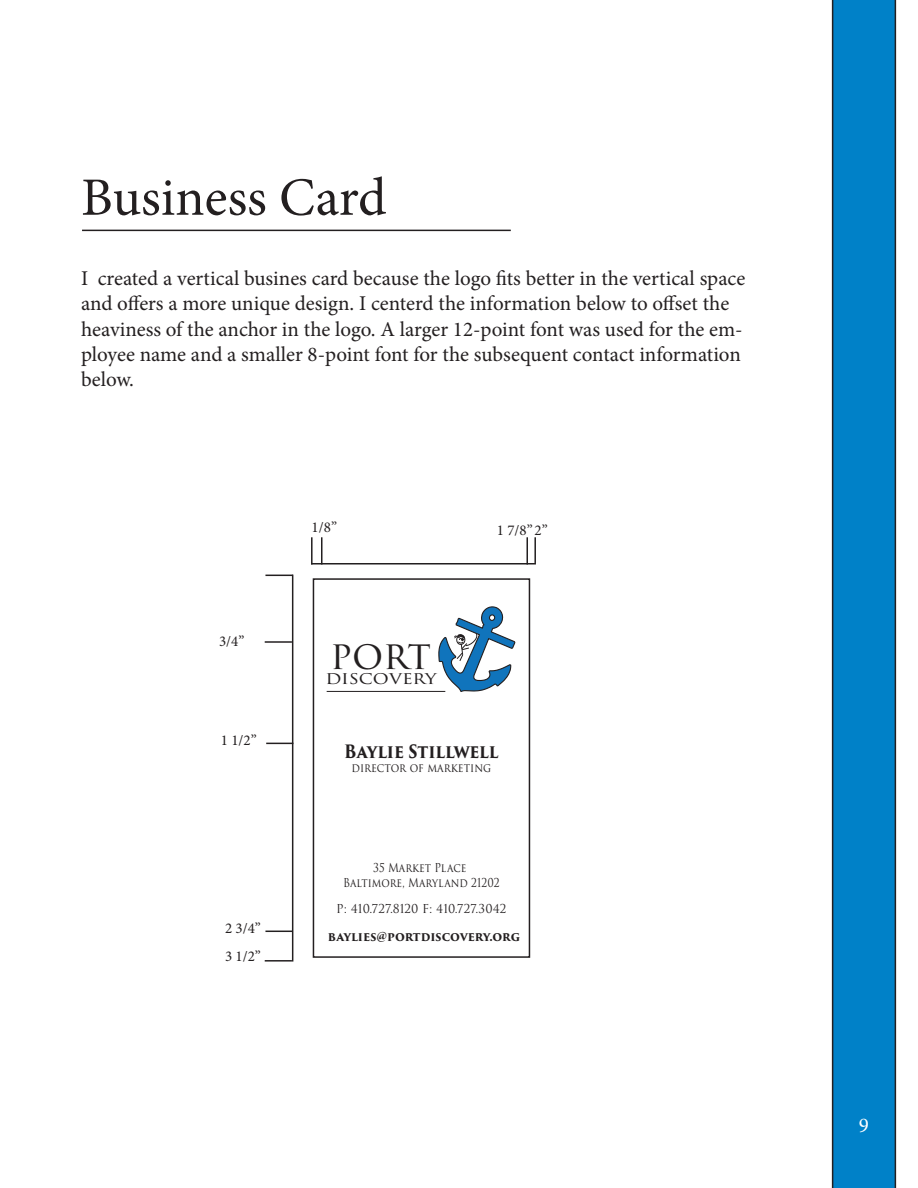
<style>
.page{position:relative;width:918px;height:1188px;background:#fff}
.page>*{position:absolute;margin:0;border:0;box-sizing:border-box;transform-origin:0 0}
.t1{font:54px "Minion Pro";letter-spacing:-.005em;color:#231f20}
.t2{font:38.55px "Trajan Pro 3";color:#231f20}
.t3{font:21px/25.2px "Minion Pro";color:#231f20}
.t4{font:21px "Minion Pro";color:#fff}
.t5{font:700 18px "Trajan Pro 3";letter-spacing:-.015em;color:#231f20;scale:.88 1}
.t6{font:16.95px "Trajan Pro 3";letter-spacing:-.015em;color:#231f20;scale:1.17 1}
.t7{font:15px "Minion Pro";color:#231f20}
.t8{font:12px/14.4px "Trajan Pro 3";color:#231f20;text-align:center;scale:.86 1}
.t9{font:12px "Trajan Pro 3";color:#231f20}
.t10{font:700 12px "Trajan Pro 3";letter-spacing:-.005em;color:#231f20;scale:.95 1}
.t11{font:12px "Trajan Pro 3";color:#231f20;scale:.88 1}
</style>
<div class="page">
<div style="left:832px;top:0;width:64px;height:1188px;background:#0081c8"></div>
<hr style="left:311px;top:563px;width:225px;height:2px;background:#231f20">
<hr style="left:311px;top:537px;width:2px;height:28px;background:#231f20">
<svg style="left:321px;top:537px;width:1px;height:28px"></svg>
<hr style="left:526px;top:537px;width:2px;height:28px;background:#231f20">
<hr style="left:292px;top:575px;width:1px;height:387px;background:#231f20">
<hr style="left:265px;top:641px;width:27px;height:2px;background:#231f20">
<svg style="left:266px;top:743px;width:26px;height:1px"></svg>
<svg style="left:265px;top:931px;width:27px;height:1px"></svg>
<svg style="left:265px;top:575px;width:27px;height:1px"></svg>
<div style="left:313px;top:578px;width:217px;height:380px;border:2px solid #231f20"></div>
<hr style="left:327px;top:691px;width:118px;height:1px;background:#231f20">
<svg style="left:438px;top:606px;width:78px;height:86px"></svg>
<hr style="left:265px;top:960px;width:27px;height:2px;background:#231f20">
<hr style="left:534px;top:537px;width:2px;height:26px;background:#231f20">
<hr style="left:82px;top:230px;width:429px;height:1px;background:#231f20">
<p class="t1" style="left:81px;top:161px;width:307px">Business Card</p>
<p class="t3" style="left:81px;top:266px;width:666px">I created a vertical busines card because the logo fits better in the vertical space and offers a more unique design. I centerd the information below to offset the heaviness of the anchor in the logo. A larger 12-point font was used for the em&shy;ployee name and a smaller 8-point font for the subsequent contact information below.</p>
<p class="t7" style="left:219px;top:631px;width:27px">3/4”</p>
<p class="t7" style="left:221px;top:730px;width:37px">1 1/2”</p>
<p class="t7" style="left:225px;top:918px;width:37px">2 3/4”</p>
<p class="t7" style="left:225px;top:947px;width:37px">3 1/2”</p>
<p class="t7" style="left:312px;top:517px;width:27px">1/8”</p>
<p class="t2" style="left:330px;top:628px;width:102px">port</p>
<p class="t6" style="left:325px;top:667px;width:97px">discovery</p>
<p class="t7" style="left:497px;top:520px;width:52px">1 7/8”2”</p>
<p class="t5" style="left:344px;top:738px;width:177px">Baylie Stillwell</p>
<p class="t11" style="left:352px;top:759px;width:160px">director of marketing</p>
<p class="t8" style="left:343px;top:861px;width:184px">35 Market Place<br>Baltimore, Maryland 21202</p>
<p class="t9" style="left:336px;top:900px;width:172px">P: 410.727.8120 F: 410.727.3042</p>
<p class="t10" style="left:328px;top:927px;width:204px">baylies@portdiscovery.org</p>
<p class="t4" style="left:859px;top:1111px;width:12px">9</p>
</div>
